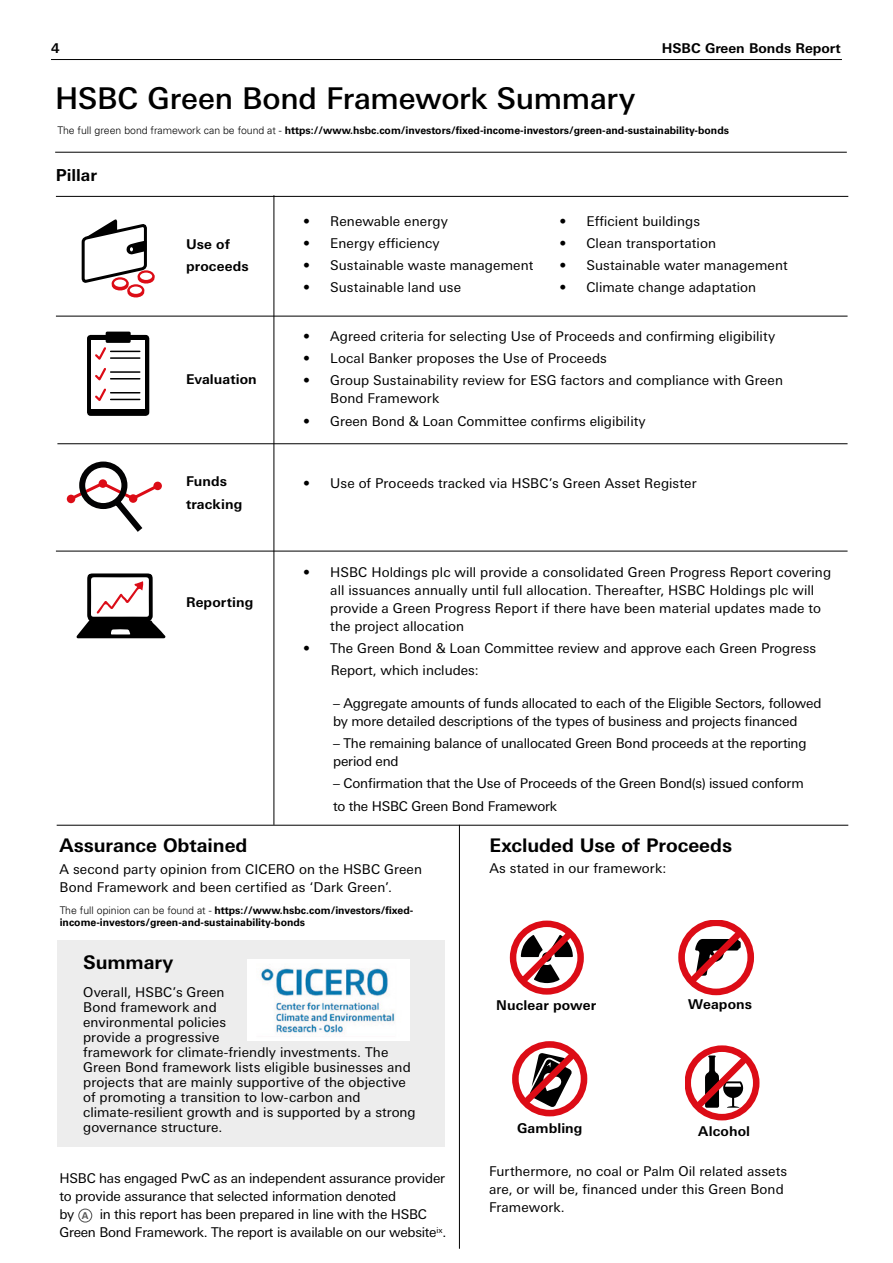
<style>
.page{position:relative;width:893px;height:1263px;background:#fff}
.page>*{position:absolute;margin:0;border:0;box-sizing:border-box;transform-origin:0 0}
.t1{font:500 30px "Univers Nextfor HSBC";letter-spacing:-.01em;color:#000}
.t2{font:18.75px "Univers Nextfor HSBC Bold Two";letter-spacing:-.005em;color:#000}
.t3{font:700 18.75px "Univers Nextfor HSBC";letter-spacing:-.005em;color:#000}
.t4{font:16.5px "Univers Nextfor HSBC Bold Two";letter-spacing:-.005em;color:#000}
.t5{font:13.5px/18px "Univers Nextfor HSBC";color:#000}
.t6{font:13.5px/18px "Univers Nextfor HSBC";letter-spacing:-.02em;color:#000;text-align:center}
.t7{font:13.5px/22.2px "Univers Nextfor HSBC Bold Two";letter-spacing:.01em;color:#000}
.t8{font:700 13.5px "Univers Nextfor HSBC";color:#000}
.t9{font:700 10.5px/12px "Univers LT Std";color:#000}
.s1{font-weight:300}
.s2{font-style:inherit}
.s3{font-family:"Univers LT Std";font-weight:700;font-size:9.45px;color:#575757}
</style>
<div class="page">
<div style="left:57px;top:941px;width:388px;height:206px;background:#ededed"></div>
<hr style="left:57px;top:825px;width:791px;height:1px;background:#000">
<hr style="left:274px;top:195px;width:1px;height:630px;background:#000">
<svg style="left:76px;top:573px;width:90px;height:66px"></svg>
<div style="left:67px;top:495px;width:8px;height:8px;background:#dc0c16;border-radius:50%"></div>
<svg style="left:69px;top:461px;width:93px;height:71px"></svg>
<div style="left:87px;top:335px;width:62px;height:81px;background:#000;border-radius:4px"></div>
<div style="left:91px;top:340px;width:54px;height:69px;background:#fff"></div>
<svg style="left:55px;top:219px;width:101px;height:185px"></svg>
<svg style="left:127px;top:284px;width:17px;height:12px"></svg>
<svg style="left:509px;top:920px;width:75px;height:75px"></svg>
<svg style="left:678px;top:920px;width:76px;height:75px"></svg>
<div style="left:512px;top:1041px;width:75px;height:75px;border:7px solid #dc0c16;border-radius:50%"></div>
<svg style="left:517px;top:1045px;width:65px;height:66px"></svg>
<svg style="left:686px;top:1045px;width:73px;height:75px"></svg>
<hr style="left:459px;top:825px;width:1px;height:424px;background:#000">
<hr style="left:56px;top:196px;width:792px;height:1px;background:#000">
<hr style="left:56px;top:316px;width:791px;height:1px;background:#000">
<hr style="left:57px;top:443px;width:790px;height:1px;background:#000">
<hr style="left:56px;top:551px;width:791px;height:1px;background:#000">
<hr style="left:55px;top:152px;width:792px;height:1px;background:#000">
<div style="left:247px;top:959px;width:163px;height:82px;background:#fff"></div>
<div style="left:78px;top:1208px;width:14px;height:14px;border:1px solid #575757;border-radius:50%"></div>
<img style="left:261px;top:968px;width:134px;height:67px">
<hr style="left:51px;top:59px;width:791px;height:1px;background:#000">
<p class="t8" style="left:51px;top:38px;width:10px">4</p>
<p class="t8" style="left:662px;top:38px;width:180px">HSBC Green Bonds Report</p>
<h1 class="t1" style="left:55px;top:77px;width:582px">HSBC Green Bond Framework Summary</h1>
<p class="t9" style="left:57px;top:124px;width:673px"><span class="s1">The full green bond framework can be found at -</span> https://www.hsbc.com/investors/fixed-income-investors/green-and-sustainability-bonds</p>
<p class="t4" style="left:56px;top:164px;width:43px">Pillar</p>
<p class="t7" style="left:186px;top:232px;width:64px">Use of proceeds</p>
<p class="t7" style="left:186px;top:368px;width:72px">Evaluation</p>
<p class="t7" style="left:186px;top:470px;width:58px">Funds tracking</p>
<p class="t7" style="left:186px;top:590px;width:69px">Reporting</p>
<p class="t5" style="left:303px;top:211px;width:146px">• Renewable energy</p>
<p class="t5" style="left:303px;top:233px;width:138px">• Energy efficiency</p>
<p class="t5" style="left:303px;top:255px;width:232px">• Sustainable waste management</p>
<p class="t5" style="left:303px;top:278px;width:159px">• Sustainable land use</p>
<p class="t5" style="left:559px;top:211px;width:142px">• Efficient buildings</p>
<p class="t5" style="left:559px;top:233px;width:158px">• Clean transportation</p>
<p class="t5" style="left:559px;top:255px;width:230px">• Sustainable water management</p>
<p class="t5" style="left:559px;top:278px;width:198px">• Climate change adaptation</p>
<p class="t5" style="left:303px;top:326px;width:474px">• Agreed criteria for selecting Use of Proceeds and confirming eligibility</p>
<p class="t5" style="left:303px;top:348px;width:305px">• Local Banker proposes the Use of Proceeds</p>
<p class="t5" style="left:330px;top:371px;width:454px;text-indent:-27px">• Group Sustainability review for ESG factors and compliance with Green<br>Bond Framework</p>
<p class="t5" style="left:303px;top:411px;width:344px">• Green Bond <span class="s2">&amp; Loan</span> Committee confirms eligibility</p>
<p class="t5" style="left:303px;top:473px;width:8px">•</p>
<p class="t5" style="left:330px;top:473px;width:368px">Use of Proceeds tracked via HSBC’s Green Asset Register</p>
<p class="t5" style="left:330px;top:562px;width:502px;text-indent:-27px">• HSBC Holdings plc will provide a consolidated Green Progress Report covering all issuances annually until full allocation. Thereafter, HSBC Holdings plc will provide a Green Progress Report if there have been material updates made to the project allocation</p>
<p class="t5" style="left:331px;top:636px;width:487px;line-height:22.2px;text-indent:-27px">• The Green Bond <span class="s2">&amp; Loan</span> Committee review and approve each Green Progress<br>Report, which includes:</p>
<p class="t5" style="left:333px;top:693px;width:490px">– Aggregate amounts of funds allocated to each of the Eligible Sectors, followed by more detailed descriptions of the types of business and projects financed</p>
<p class="t5" style="left:333px;top:733px;width:475px">– The remaining balance of unallocated Green Bond proceeds at the reporting period end</p>
<p class="t5" style="left:333px;top:771px;width:472px;line-height:22.2px">– Confirmation that the Use of Proceeds of the Green Bond(s) issued conform to the HSBC Green Bond Framework</p>
<h2 class="t3" style="left:60px;top:832px;width:189px">Assurance Obtained</h2>
<p class="t5" style="left:60px;top:860px;width:364px">A second party opinion from CICERO on the HSBC Green<br>Bond Framework and been certified as ‘Dark Green’.</p>
<p class="t9" style="left:60px;top:905px;width:355px"><span class="s1">The full opinion can be found at -</span> https://www.hsbc.com/investors/fixed&shy;income-investors/green-and-sustainability-bonds</p>
<h2 class="t2" style="left:83px;top:949px;width:92px">Summary</h2>
<p class="t5" style="left:83px;top:984px;width:334px;line-height:15px">Overall, HSBC’s Green<br>Bond framework and<br>environmental policies<br>provide a progressive<br>framework for climate-friendly investments. The Green Bond framework lists eligible businesses and projects that are mainly supportive of the objective of promoting a transition to low-carbon and climate-resilient growth and is <span class="s2">supported</span> by a strong governance structure.</p>
<p class="t5" style="left:60px;top:1168px;width:387px">HSBC has engaged PwC as an independent assurance provider to provide assurance that selected information denoted<br>by</p>
<p class="t6" style="left:60px;top:1204px;width:388px"><span class="s3">A</span> n this report has been prepared in line with the HSBC<br>Green Bond Framework. <span class="s2">The report is available on our</span> website<sup>ix</sup>.</p>
<p class="t5" style="left:100px;top:1204px;width:5px">i</p>
<h2 class="t2" style="left:489px;top:832px;width:244px">Excluded Use of Proceeds</h2>
<p class="t5" style="left:489px;top:858px;width:178px">As stated in our framework:</p>
<p class="t7" style="left:496px;top:994px;width:101px">Nuclear power</p>
<p class="t7" style="left:688px;top:993px;width:65px">Weapons</p>
<p class="t7" style="left:517px;top:1116px;width:67px">Gambling</p>
<p class="t7" style="left:698px;top:1119px;width:53px">Alcohol</p>
<p class="t5" style="left:489px;top:1161px;width:300px">Furthermore, no coal or Palm Oil related assets are, or will be, financed under this Green Bond<br>Framework.</p>
</div>
